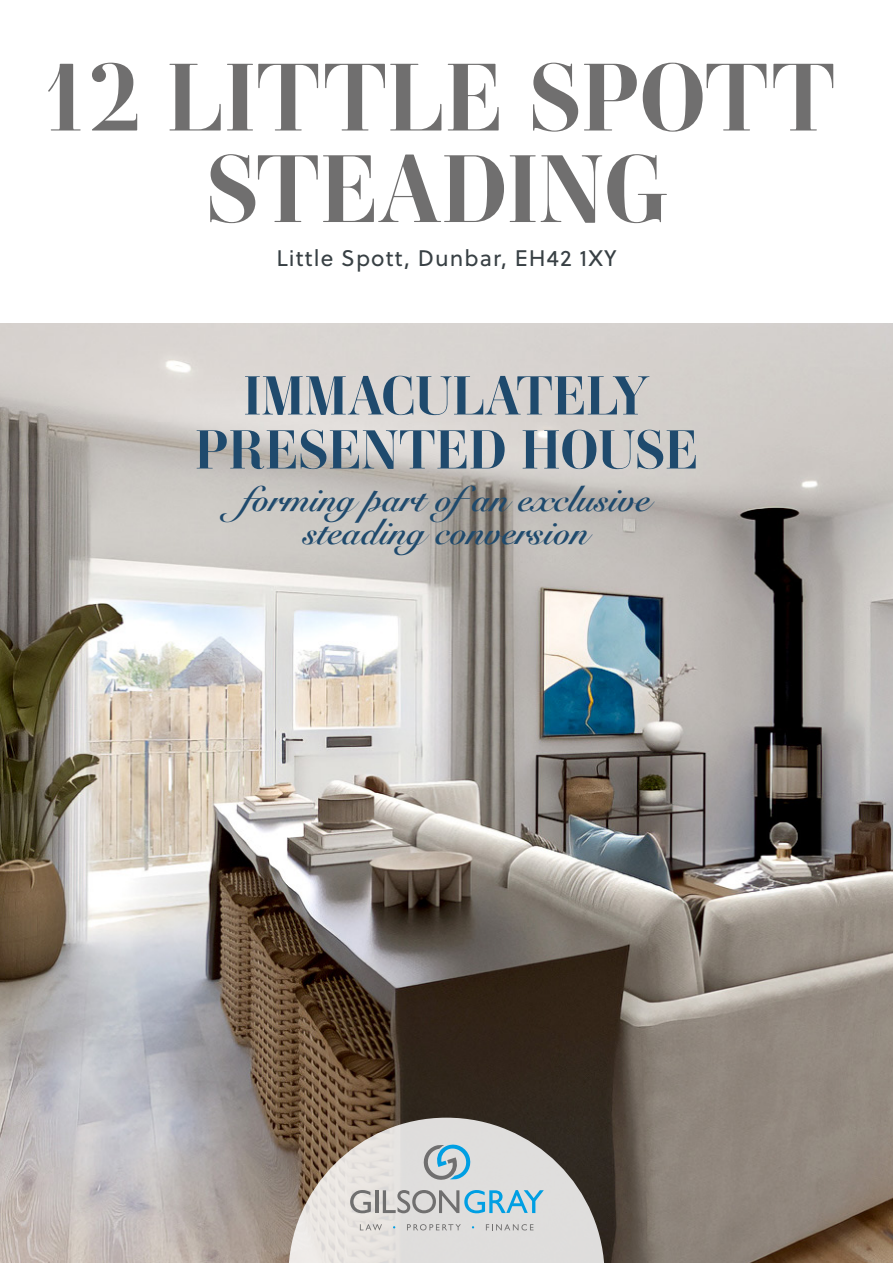
<style>
.page{position:relative;width:893px;height:1263px;background:#fff}
.page>*{position:absolute;margin:0;border:0;box-sizing:border-box;transform-origin:0 0}
.t1{font:700 94.5px/91.5px "Ambroise Std";color:#706f6f;text-align:center}
.t2{font:700 54px/54px "Ambroise Std";color:#1f4a6d;text-align:center}
.t3{font:700 36.15px/33px "Snell Roundhand";color:#1f4a6d;text-align:center}
.t4{font:22.5px "Soleil";letter-spacing:.05em;color:#384044}
</style>
<div class="page">
<img style="left:0;top:323px;width:893px;height:940px">
<svg style="left:288px;top:1118px;width:317px;height:145px;background:#bab4af"></svg>
<svg style="left:350px;top:1190px;width:21px;height:23px"></svg>
<hr style="left:375px;top:1190px;width:3px;height:23px;background:#706f6f">
<svg style="left:383px;top:1190px;width:161px;height:23px;background:#a5bfca"></svg>
<svg style="left:422px;top:1145px;width:50px;height:37px;background:#a4bfca"></svg>
<svg style="left:360px;top:1224px;width:22px;height:6px"></svg>
<svg style="left:407px;top:1224px;width:54px;height:6px"></svg>
<svg style="left:486px;top:1224px;width:47px;height:6px"></svg>
<p class="t1" style="left:38px;top:53px;width:799px">12 LITTLE SPOTT<br>STEADING</p>
<p class="t4" style="left:276px;top:241px;width:342px">Little Spott, Dunbar, EH42 1XY</p>
<p class="t2" style="left:195px;top:369px;width:505px">IMMACULATELY<br>PRESENTED HOUSE</p>
<p class="t3" style="left:242px;top:484px;width:409px">forming part ofan exclusive steading conversion</p>
</div>
